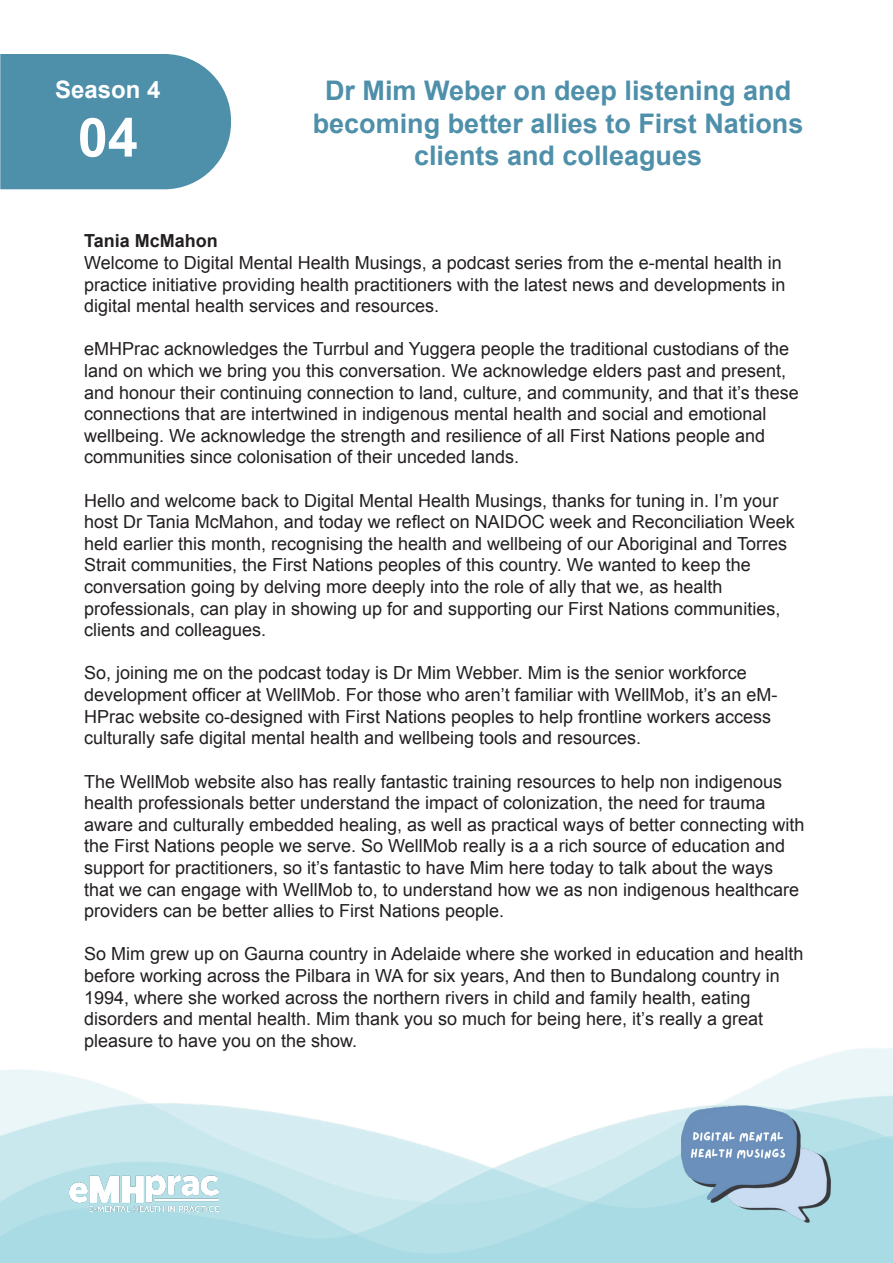
<style>
.page{position:relative;width:893px;height:1263px;background:#fff}
.page>*{position:absolute;margin:0;border:0;box-sizing:border-box;transform-origin:0 0}
.t1{font:700 54px "Arial";color:#fff}
.t2{font:700 27px "Arial";color:#4e8faa}
.t3{font:700 24px "Arial";color:#fff}
.t4{font:18px/21.6px "Arial";color:#231f20}
.t5{font:700 18px "Arial";color:#231f20}
</style>
<div class="page">
<img style="left:670px;top:1079px;width:169px;height:169px">
<img style="left:69px;top:1176px;width:150px;height:36px">
<svg style="left:0;top:54px;width:231px;height:135px;background:#5895ae"></svg>
<p class="t3" style="left:55px;top:74px;width:107px">Season 4</p>
<p class="t1" style="left:78px;top:102px;width:62px">04</p>
<p class="t2" style="left:325px;top:73px;width:468px">Dr Mim Weber on deep listening and</p>
<p class="t2" style="left:313px;top:105px;width:492px">becoming better allies to First Nations</p>
<p class="t2" style="left:414px;top:138px;width:290px">clients and colleagues</p>
<p class="t5" style="left:84px;top:229px;width:135px">Tania McMahon</p>
<p class="t4" style="left:84px;top:252px;width:703px">Welcome to Digital Mental Health Musings, a podcast series from the e-mental health in practice initiative providing health practitioners with the latest news and developments in digital mental health services and resources.</p>
<p class="t4" style="left:84px;top:338px;width:716px">eMHPrac acknowledges the Turrbul and Yuggera people the traditional custodians of the land on which we bring you this conversation. We acknowledge elders past and present, and honour their continuing connection to land, culture, and community, and that it’s these connections that are intertwined in indigenous mental health and social and emotional</p>
<p class="t4" style="left:84px;top:425px;width:682px">wellbeing. We acknowledge the strength and resilience of all First Nations people and communities since colonisation of their unceded lands.</p>
<p class="t4" style="left:84px;top:490px;width:712px">Hello and welcome back to Digital Mental Health Musings, thanks for tuning in. I’m your host Dr Tania McMahon, and today we reflect on NAIDOC week and Reconciliation Week held earlier this month, recognising the health and wellbeing of our Aboriginal and Torres Strait communities, the First Nations peoples of this country. We wanted to keep the</p>
<p class="t4" style="left:84px;top:576px;width:640px">conversation going by delving more deeply into the role of ally that we, as health</p>
<p class="t4" style="left:84px;top:598px;width:698px">professionals, can play in showing up for and supporting our First Nations communities, clients and colleagues.</p>
<p class="t4" style="left:84px;top:662px;width:664px">So, joining me on the podcast today is Dr Mim Webber. Mim is the senior workforce</p>
<p class="t4" style="left:84px;top:684px;width:695px">development officer at WellMob. For those who aren’t familiar with WellMob, it’s an eM-<br>HPrac website co-designed with First Nations peoples to help frontline workers access culturally safe digital mental health and wellbeing tools and resources.</p>
<p class="t4" style="left:84px;top:770px;width:722px">The WellMob website also has really fantastic training resources to help non indigenous health professionals better understand the impact of colonization, the need for trauma aware and culturally embedded healing, as well as practical ways of better connecting with the First Nations people we serve. So WellMob really is a a rich source of education and support for practitioners, so it’s fantastic to have Mim here today to talk about the ways that we can engage with WellMob to, to understand how we as non indigenous healthcare providers can be better allies to First Nations people.</p>
<p class="t4" style="left:84px;top:943px;width:721px">So Mim grew up on Gaurna country in Adelaide where she worked in education and health before working across the Pilbara in WA for six years, And then to Bundalong country in<br>1994, where she worked across the northern rivers in child and family health, eating</p>
<p class="t4" style="left:84px;top:1008px;width:681px">disorders and mental health. Mim thank you so much for being here, it’s really a great</p>
<p class="t4" style="left:84px;top:1030px;width:275px">pleasure to have you on the show.</p>
</div>
